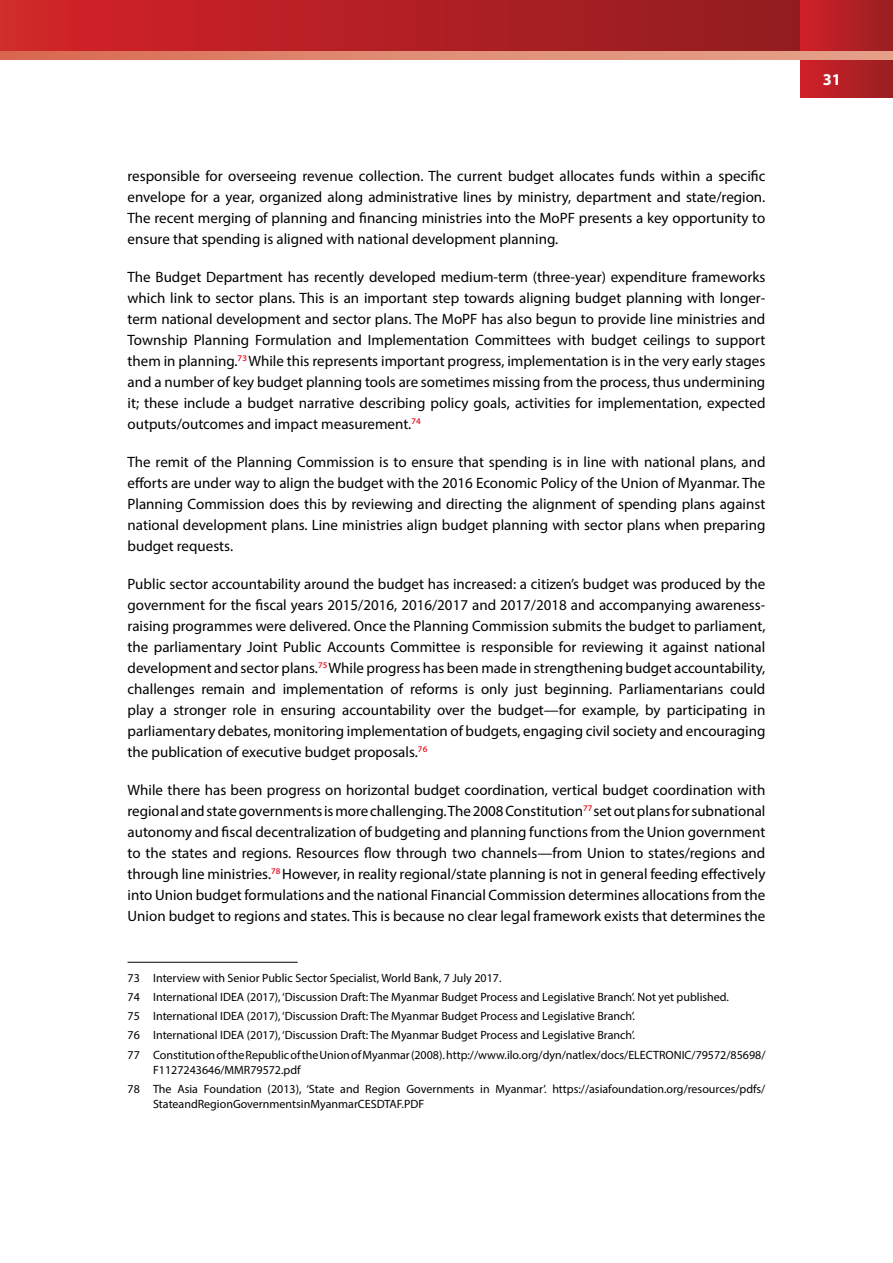
<style>
.page{position:relative;width:893px;height:1263px;background:#fff}
.page>*{position:absolute;margin:0;border:0;box-sizing:border-box;transform-origin:0 0}
.t1{font:700 16.5px "Myriad Pro";color:#fff}
.t2{font:15px/21px "Myriad Pro";color:#000;text-align:justify}
.t3{font:12px/19.2px "Myriad Pro";color:#000}
</style>
<div class="page">
<svg style="left:0;top:0;width:800px;height:51px;background:#b22024"></svg>
<div style="left:800px;top:0;width:93px;height:97px;background:linear-gradient(to right,#d12027,#981f22)"></div>
<svg style="left:0;top:51px;width:893px;height:9px;background:#df8a71"></svg>
<hr style="left:128px;top:962px;width:170px;height:1px;background:#000">
<p class="t2" style="left:128px;top:166px;width:639px">responsible for overseeing revenue collection. The current budget allocates funds within a specific envelope for a year, organized along administrative lines by ministry, department and state/region.<br>The recent merging of planning and financing ministries into the MoPF presents a key opportunity to ensure that spending is aligned with national development planning.</p>
<p class="t2" style="left:128px;top:267px;width:639px">The Budget Department has recently developed medium-term (three-year) expenditure frameworks which link to sector plans. This is an important step towards aligning budget planning with longer&shy;term national development and sector plans. The MoPF has also begun to provide line ministries and Township Planning Formulation and Implementation Committees with budget ceilings to support them in planning.<sup>73</sup> While this represents important progress, implementation is in the very early stages and a number of key budget planning tools are sometimes missing from the process, thus undermining it; these include a budget narrative describing policy goals, activities for implementation, expected outputs/outcomes and impact measurement.<sup>74</sup></p>
<p class="t2" style="left:128px;top:452px;width:639px">The remit of the Planning Commission is to ensure that spending is in line with national plans, and efforts are under way to align the budget with the 2016 Economic Policy of the Union of Myanmar. The Planning Commission does this by reviewing and directing the alignment of spending plans against national development plans. Line ministries align budget planning with sector plans when preparing budget requests.</p>
<p class="t2" style="left:128px;top:574px;width:639px">Public sector accountability around the budget has increased: a citizen’s budget was produced by the government for the fiscal years 2015/2016, 2016/2017 and 2017/2018 and accompanying awareness&shy;raising programmes were delivered. Once the Planning Commission submits the budget to parliament, the parliamentary Joint Public Accounts Committee is responsible for reviewing it against national development and sector plans.<sup>75</sup>While progress has been made in strengthening budget accountability, challenges remain and implementation of reforms is only just beginning. Parliamentarians could play a stronger role in ensuring accountability over the budget—for example, by participating in parliamentary debates, monitoring implementation of budgets, engaging civil society and encouraging the publication of executive budget proposals.<sup>76</sup></p>
<p class="t2" style="left:128px;top:780px;width:639px">While there has been progress on horizontal budget coordination, vertical budget coordination with regional and state governments is more challenging. The 2008 Constitution<sup>77</sup>set out plans for subnational autonomy and fiscal decentralization of budgeting and planning functions from the Union government to the states and regions. Resources flow through two channels—from Union to states/regions and through line ministries.<sup>78</sup> However, in reality regional/state planning is not in general feeding effectively into Union budget formulations and the national Financial Commission determines allocations from the Union budget to regions and states. This is because no clear legal framework exists that determines the</p>
<p class="t3" style="left:128px;top:968px;width:639px">73 Interview with Senior Public Sector Specialist, World Bank, 7 July 2017.<br>74 International IDEA (2017), ‘Discussion Draft: The Myanmar Budget Process and Legislative Branch’. Not yet published.<br>75 International IDEA (2017), ‘Discussion Draft: The Myanmar Budget Process and Legislative Branch’.<br>76 International IDEA (2017), ‘Discussion Draft: The Myanmar Budget Process and Legislative Branch’.<br>77 Constitution of the Republic of the Union of Myanmar (2008). http://www.ilo.org/dyn/natlex/docs/ELECTRONIC/79572/85698/</p>
<p class="t3" style="left:128px;top:1060px;width:639px;text-indent:26px">F1127243646/MMR79572.pdf<br>78 The Asia Foundation (2013), ‘State and Region Governments in Myanmar’. https://asiafoundation.org/resources/pdfs/</p>
<p class="t3" style="left:153px;top:1094px;width:273px">StateandRegionGovernmentsinMyanmarCESDTAF.PDF</p>
<p class="t1" style="left:823px;top:69px;width:20px">31</p>
</div>
